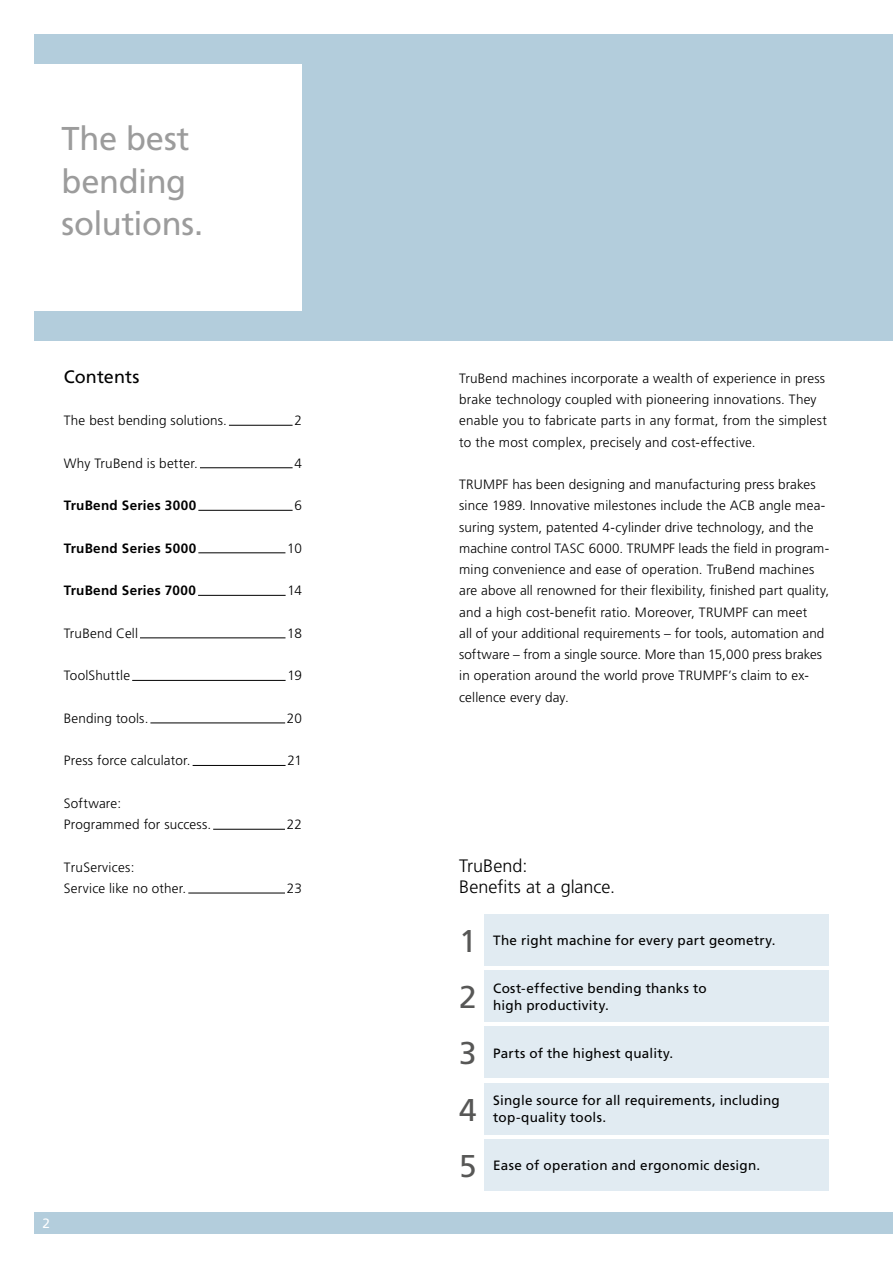
<style>
.page{position:relative;width:893px;height:1263px;background:#fff}
.page>*{position:absolute;margin:0;border:0;box-sizing:border-box;transform-origin:0 0}
.t1{font:33px/42.5px "Frutiger LT Pro";letter-spacing:-.01em;color:#9c9c9c}
.t2{font:31.5px "Frutiger LT Pro";color:#575756}
.t3{font:300 18px/21.3px "Frutiger LT Pro";color:#000}
.t4{font:18px "Frutiger LT Pro";letter-spacing:.005em;color:#000}
.t5{font:300 13.5px/21.3px "Frutiger LT Pro";letter-spacing:.01em;color:#000}
.t6{font:13.5px/17px "Frutiger LT Pro";letter-spacing:.015em;color:#000}
.t7{font:700 13.5px "Frutiger LT Pro";letter-spacing:.02em;color:#000}
.t8{font:13.5px "Frutiger LT Pro";color:#fff}
</style>
<div class="page">
<div style="left:34px;top:1212px;width:859px;height:21px;background:#b3cddc"></div>
<div style="left:34px;top:34px;width:859px;height:306px;background:#b3cddc"></div>
<div style="left:0;top:64px;width:302px;height:246px;background:#fff"></div>
<hr style="left:229px;top:425px;width:64px;height:1px;background:#000">
<hr style="left:200px;top:467px;width:93px;height:1px;background:#000">
<hr style="left:198px;top:510px;width:95px;height:1px;background:#000">
<hr style="left:198px;top:552px;width:87px;height:1px;background:#000">
<hr style="left:198px;top:595px;width:88px;height:1px;background:#000">
<hr style="left:140px;top:637px;width:145px;height:1px;background:#000">
<hr style="left:132px;top:680px;width:154px;height:1px;background:#000">
<hr style="left:150px;top:722px;width:135px;height:1px;background:#000">
<hr style="left:193px;top:765px;width:93px;height:1px;background:#000">
<hr style="left:213px;top:829px;width:72px;height:1px;background:#000">
<hr style="left:188px;top:893px;width:97px;height:1px;background:#000">
<div style="left:485px;top:914px;width:344px;height:51px;background:#e1ebf2"></div>
<div style="left:485px;top:971px;width:344px;height:51px;background:#e1ebf2"></div>
<div style="left:485px;top:1027px;width:344px;height:51px;background:#e1ebf2"></div>
<div style="left:485px;top:1083px;width:344px;height:51px;background:#e1ebf2"></div>
<div style="left:485px;top:1140px;width:344px;height:51px;background:#e1ebf2"></div>
<h1 class="t1" style="left:62px;top:118px;width:143px">The best bending solutions.</h1>
<h3 class="t4" style="left:64px;top:366px;width:77px">Contents</h3>
<p class="t5" style="left:64px;top:410px;width:165px">The best bending solutions.</p>
<p class="t5" style="left:294px;top:410px;width:9px">2</p>
<p class="t5" style="left:64px;top:453px;width:136px">Why TruBend is better.</p>
<p class="t5" style="left:294px;top:453px;width:9px">4</p>
<p class="t7" style="left:64px;top:498px;width:134px">TruBend Series 3000</p>
<p class="t5" style="left:294px;top:495px;width:9px">6</p>
<p class="t7" style="left:64px;top:540px;width:134px">TruBend Series 5000</p>
<p class="t5" style="left:287px;top:538px;width:16px">10</p>
<p class="t7" style="left:64px;top:583px;width:134px">TruBend Series 7000</p>
<p class="t5" style="left:287px;top:580px;width:16px">14</p>
<p class="t5" style="left:64px;top:623px;width:76px">TruBend Cell</p>
<p class="t5" style="left:287px;top:623px;width:16px">18</p>
<p class="t5" style="left:64px;top:665px;width:68px">ToolShuttle</p>
<p class="t5" style="left:287px;top:665px;width:16px">19</p>
<p class="t5" style="left:64px;top:708px;width:86px">Bending tools.</p>
<p class="t5" style="left:287px;top:708px;width:16px">20</p>
<p class="t5" style="left:64px;top:750px;width:128px">Press force calculator.</p>
<p class="t5" style="left:287px;top:750px;width:16px">21</p>
<p class="t5" style="left:64px;top:793px;width:149px">Software:<br>Programmed for success.</p>
<p class="t5" style="left:287px;top:814px;width:17px">22</p>
<p class="t5" style="left:64px;top:856px;width:124px">TruServices:<br>Service like no other.</p>
<p class="t5" style="left:287px;top:878px;width:17px">23</p>
<p class="t8" style="left:43px;top:1215px;width:9px">2</p>
<p class="t5" style="left:459px;top:367px;width:369px">TruBend machines incorporate a wealth of experience in press brake technology coupled with pioneering innovations. They enable you to fabricate parts in any format, from the simplest to the most complex, precisely and cost-effective.</p>
<p class="t5" style="left:459px;top:474px;width:371px">TRUMPF has been designing and manufacturing press brakes since 1989. Innovative milestones include the ACB angle mea&shy;suring system, patented 4-cylinder drive technology, and the machine control TASC 6000. TRUMPF leads the field in program&shy;ming convenience and ease of operation. TruBend machines are above all renowned for their flexibility, finished part quality, and a high cost-benefit ratio. Moreover, TRUMPF can meet<br>all of your additional requirements – for tools, automation and software – from a single source. More than 15,000 press brakes in operation around the world prove TRUMPF’s claim to ex&shy;cellence every day.</p>
<h3 class="t3" style="left:459px;top:855px;width:157px">TruBend:<br>Benefits at a glance.</h3>
<h2 class="t2" style="left:459px;top:922px;width:19px">1</h2>
<p class="t6" style="left:493px;top:932px;width:284px">The right machine for every part geometry.</p>
<h2 class="t2" style="left:459px;top:978px;width:19px">2</h2>
<p class="t6" style="left:493px;top:979px;width:215px">Cost-effective bending thanks to high productivity.</p>
<h2 class="t2" style="left:459px;top:1035px;width:19px">3</h2>
<p class="t6" style="left:493px;top:1044px;width:182px">Parts of the highest quality.</p>
<h2 class="t2" style="left:459px;top:1091px;width:19px">4</h2>
<p class="t6" style="left:493px;top:1092px;width:288px">Single source for all requirements, including top-quality tools.</p>
<h2 class="t2" style="left:459px;top:1147px;width:19px">5</h2>
<p class="t6" style="left:493px;top:1157px;width:268px">Ease of operation and ergonomic design.</p>
</div>
